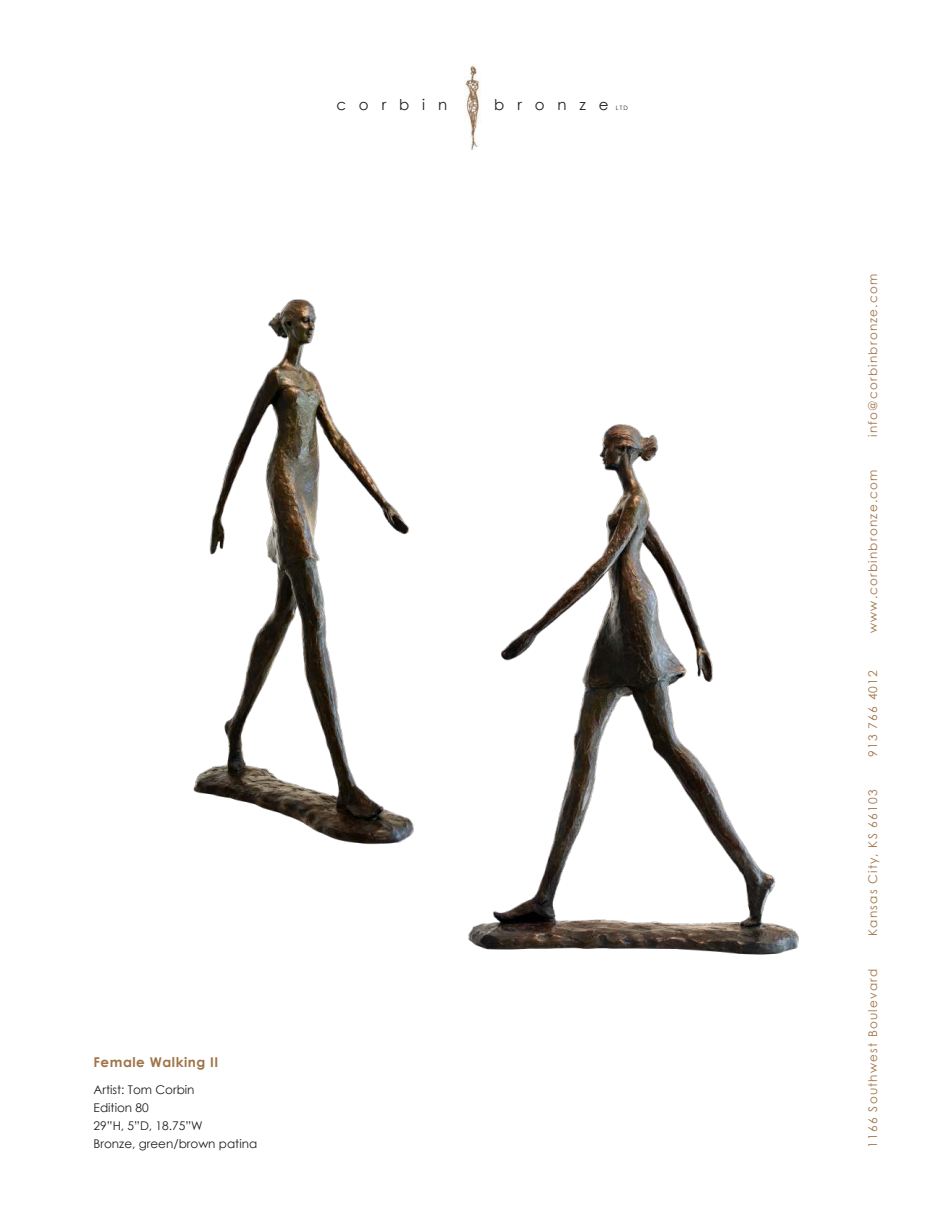
<style>
.page{position:relative;width:945px;height:1215px;background:#fff}
.page>*{position:absolute;margin:0;border:0;box-sizing:border-box;transform-origin:0 0}
.t1{font:15px "Century Gothic";letter-spacing:.86em;color:#221f1f}
.t2{font:700 13.5px "Century Gothic";letter-spacing:.04em;color:#9f7448}
.t3{font:12px "Century Gothic";letter-spacing:.1em;color:#9f7448}
.t4{font:12px/18px "Century Gothic";color:#221f1f}
.t5{font:6px "Century Gothic";color:#221f1f}
</style>
<div class="page">
<img style="left:465px;top:65px;width:15px;height:84px">
<img style="left:193px;top:299px;width:221px;height:546px">
<img style="left:468px;top:424px;width:331px;height:531px">
<p class="t1" style="left:336px;top:98px;width:112px">corbin</p>
<p class="t1" style="left:494px;top:98px;width:116px">bronze</p>
<p class="t5" style="left:616px;top:105px;width:14px">LTD</p>
<p class="t2" style="left:94px;top:1056px;width:126px">Female Walking II</p>
<p class="t4" style="left:94px;top:1081px;width:165px">Artist: Tom Corbin<br>Edition 80<br>29”H, 5”D, 18.75”W<br>Bronze, green/brown patina</p>
<p class="t3" style="left:868px;top:437px;width:164px;rotate:-90deg">info@corbinbronze.com</p>
<p class="t3" style="left:868px;top:633px;width:165px;rotate:-90deg">www.corbinbronze.com</p>
<p class="t3" style="left:868px;top:757px;width:88px;rotate:-90deg">913 766 4012</p>
<p class="t3" style="left:868px;top:936px;width:148px;rotate:-90deg">Kansas City, KS 66103</p>
<p class="t3" style="left:868px;top:1148px;width:180px;rotate:-90deg">1166 Southwest Boulevard</p>
</div>
